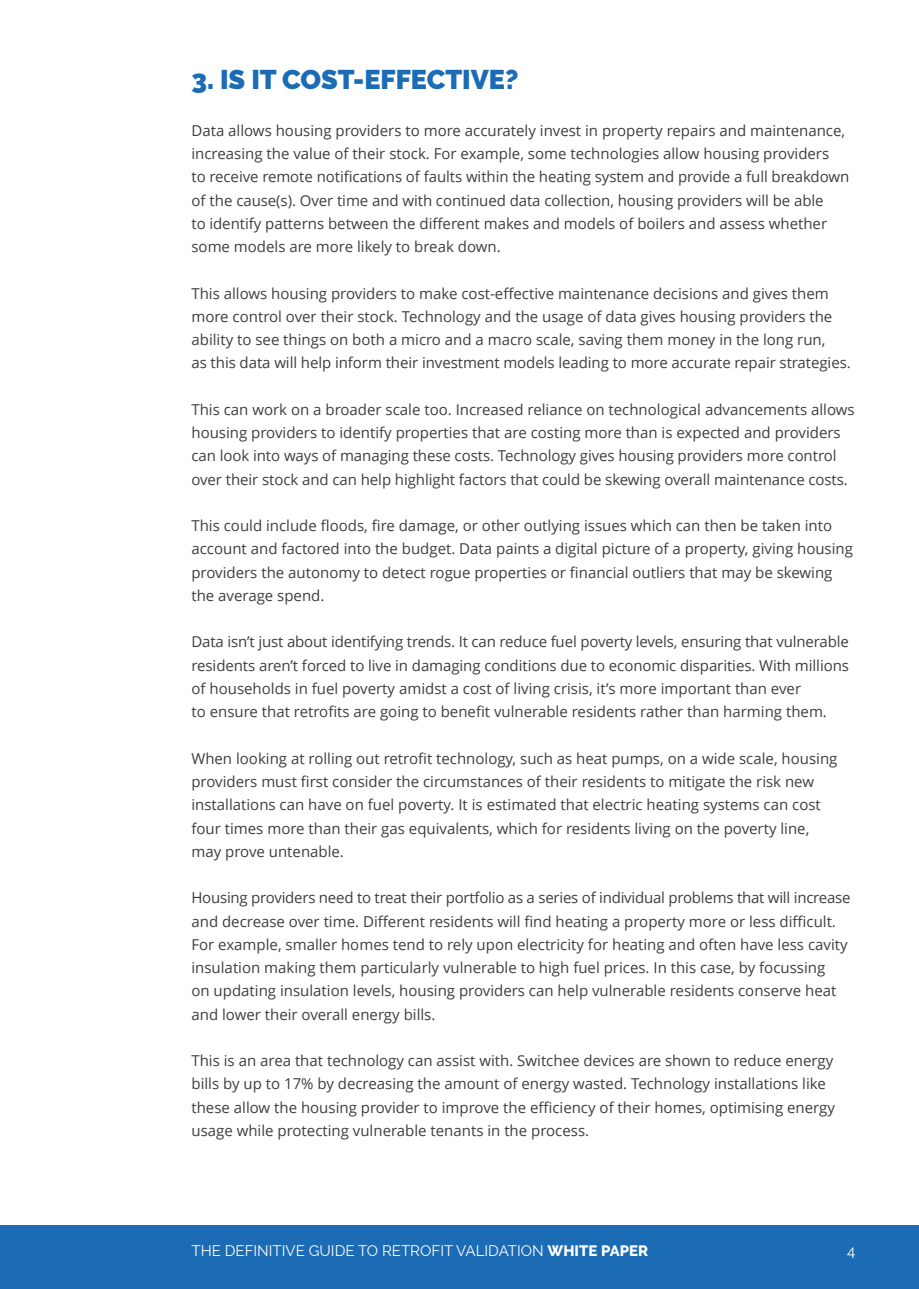
<style>
.page{position:relative;width:919px;height:1289px;background:#fff}
.page>*{position:absolute;margin:0;border:0;box-sizing:border-box;transform-origin:0 0}
.t1{font:900 27px "Raleway";color:#1b6bb5}
.t2{font:15px/23.2px "Open Sans";color:#3e3e3f}
.t3{font:15px "Raleway";color:#fff}
.s1{font-weight:800}
</style>
<div class="page">
<div style="left:0;top:1225px;width:918px;height:63px;background:#1b6bb5"></div>
<p class="t1" style="left:191px;top:64px;width:328px">3. IS IT COST-EFFECTIVE?</p>
<p class="t2" style="left:191px;top:118px;width:659px">Data allows housing providers to more accurately invest in property repairs and maintenance, increasing the value of their stock. For example, some technologies allow housing providers<br>to receive remote notifications of faults within the heating system and provide a full breakdown of the cause(s). Over time and with continued data collection, housing providers will be able<br>to identify patterns between the different makes and models of boilers and assess whether some models are more likely to break down.</p>
<p class="t2" style="left:191px;top:281px;width:660px">This allows housing providers to make cost-effective maintenance decisions and gives them more control over their stock. Technology and the usage of data gives housing providers the ability to see things on both a micro and a macro scale, saving them money in the long run,<br>as this data will help inform their investment models leading to more accurate repair strategies.</p>
<p class="t2" style="left:191px;top:397px;width:664px">This can work on a broader scale too. Increased reliance on technological advancements allows housing providers to identify properties that are costing more than is expected and providers can look into ways of managing these costs. Technology gives housing providers more control over their stock and can help highlight factors that could be skewing overall maintenance costs.</p>
<p class="t2" style="left:191px;top:513px;width:663px">This could include floods, fire damage, or other outlying issues which can then be taken into account and factored into the budget. Data paints a digital picture of a property, giving housing providers the autonomy to detect rogue properties or financial outliers that may be skewing the average spend.</p>
<p class="t2" style="left:191px;top:630px;width:659px">Data isn’t just about identifying trends. It can reduce fuel poverty levels, ensuring that vulnerable residents aren’t forced to live in damaging conditions due to economic disparities. With millions of households in fuel poverty amidst a cost of living crisis, it’s more important than ever<br>to ensure that retrofits are going to benefit vulnerable residents rather than harming them.</p>
<p class="t2" style="left:191px;top:746px;width:647px">When looking at rolling out retrofit technology, such as heat pumps, on a wide scale, housing providers must first consider the circumstances of their residents to mitigate the risk new installations can have on fuel poverty. It is estimated that electric heating systems can cost four times more than their gas equivalents, which for residents living on the poverty line, may prove untenable.</p>
<p class="t2" style="left:191px;top:885px;width:660px">Housing providers need to treat their portfolio as a series of individual problems that will increase and decrease over time. Different residents will find heating a property more or less difficult.<br>For example, smaller homes tend to rely upon electricity for heating and often have less cavity insulation making them particularly vulnerable to high fuel prices. In this case, by focussing<br>on updating insulation levels, housing providers can help vulnerable residents conserve heat and lower their overall energy bills.</p>
<p class="t2" style="left:191px;top:1048px;width:645px">This is an area that technology can assist with. Switchee devices are shown to reduce energy bills by up to 17% by decreasing the amount of energy wasted. Technology installations like these allow the housing provider to improve the efficiency of their homes, optimising energy usage while protecting vulnerable tenants in the process.</p>
<p class="t3" style="left:191px;top:1241px;width:458px">THE DEFINITIVE GUIDE TO RETROFIT VALIDATION <span class="s1">WHITE PAPER</span></p>
<p class="t3" style="left:847px;top:1241px;width:10px">4</p>
</div>
